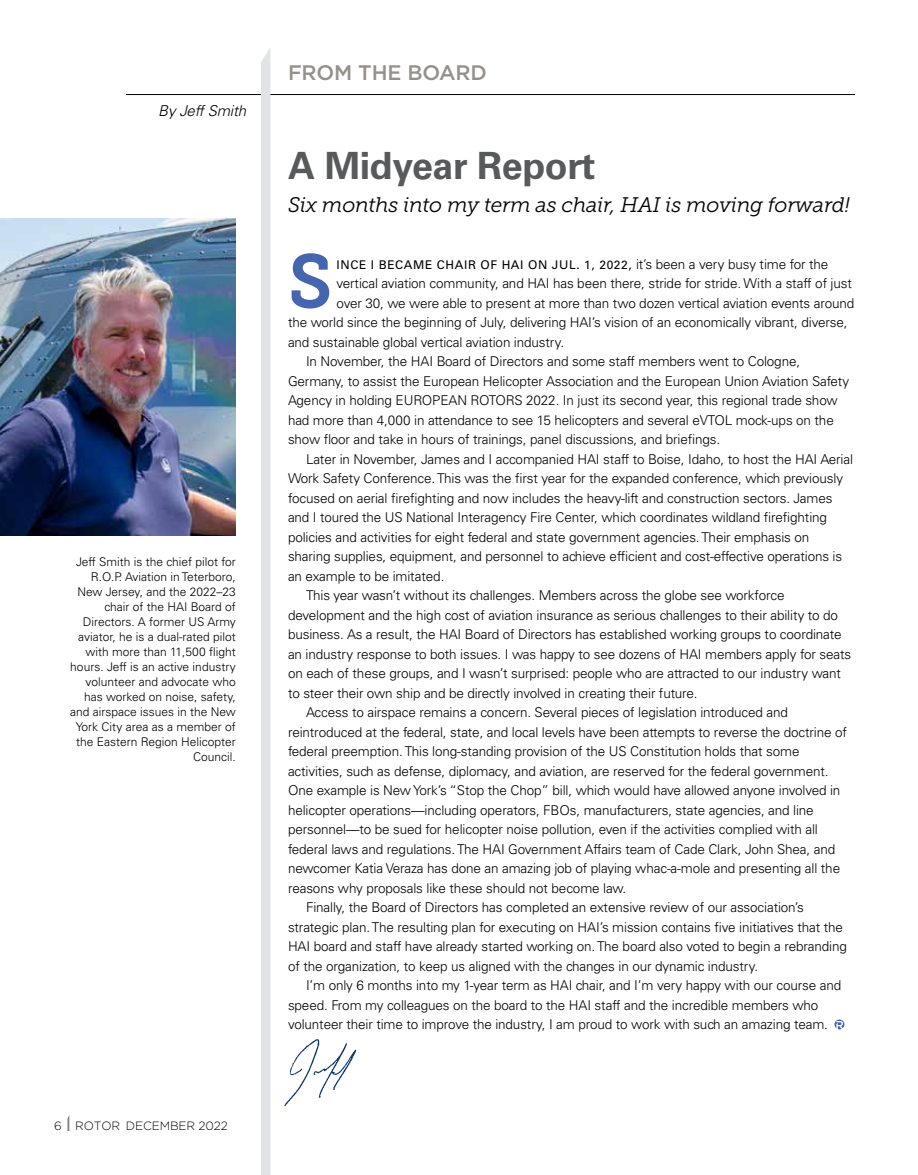
<style>
.page{position:relative;width:918px;height:1175px;background:#fff}
.page>*{position:absolute;margin:0;border:0;box-sizing:border-box;transform-origin:0 0}
.t1{font:75.3px "Museo Slab 700";color:#4665af}
.t2{font:700 37.5px "Univers LT Std";letter-spacing:-.01em;color:#58595b}
.t3{font:italic 21px "Museo Slab 300";letter-spacing:-.01em;color:#000}
.t4{font:500 21px "Gotham";letter-spacing:-.01em;color:#94908b}
.t5{font:italic 300 15px "Univers LT Std";letter-spacing:-.01em;color:#000}
.t6{font:300 13.5px "Univers LT Std";letter-spacing:-.01em;color:#000}
.t7{font:300 12px/15px "Univers LT Std";color:#000;text-align:right}
.t8{font:12px "Univers LT Std";letter-spacing:.05em;color:#000}
.t9{font:300 12px "Gotham";letter-spacing:-.01em;color:#000}
.s1{font-weight:300;font-size:13.5px}
</style>
<div class="page">
<hr style="left:126px;top:94px;width:729px;height:1px;background:#000">
<div style="left:261px;top:48px;width:9px;height:1126px;background:#e1e3e4"></div>
<img style="left:0;top:218px;width:236px;height:317px">
<svg style="left:834px;top:1019px;width:10px;height:10px"></svg>
<img style="left:284px;top:1039px;width:73px;height:68px">
<svg style="left:67px;top:1116px;width:2px;height:14px"></svg>
<p class="t5" style="left:158px;top:102px;width:90px">By Jeff Smith</p>
<p class="t7" style="left:70px;top:554px;width:167px">Jeff Smith is the chief pilot for<br>R.O.P. Aviation in Teterboro,<br>New Jersey, and the 2022–23 chair of the HAI Board of<br>Directors. A former US Army aviator, he is a dual-rated pilot with more than 11,500 flight hours. Jeff is an active industry volunteer and advocate who has worked on noise, safety, and airspace issues in the New<br>York City area as a member of the Eastern Region Helicopter<br>Council.</p>
<p class="t9" style="left:54px;top:1119px;width:175px">6 ROTOR DECEMBER 2022</p>
<h3 class="t4" style="left:288px;top:59px;width:200px">FROM THE BOARD</h3>
<h2 class="t2" style="left:288px;top:144px;width:309px">A Midyear Report</h2>
<h3 class="t3" style="left:288px;top:193px;width:563px">Six months into my term as chair, HAI is moving forward!</h3>
<h1 class="t1" style="left:288px;top:239px;width:46px">S</h1>
<p class="t8" style="left:337px;top:257px;width:493px">INCE I BECAME CHAIR OF HAI ON JUL. 1, 2022, <span class="s1">it’s been a very busy time for the</span></p>
<p class="t6" style="left:337px;top:275px;width:517px">vertical aviation community, and HAI has been there, stride for stride. With a staff of just</p>
<p class="t6" style="left:337px;top:295px;width:519px">over 30, we were able to present at more than two dozen vertical aviation events around</p>
<p class="t6" style="left:288px;top:314px;width:561px">the world since the beginning of July, delivering HAI’s vision of an economically vibrant, diverse,</p>
<p class="t6" style="left:288px;top:334px;width:278px">and sustainable global vertical aviation industry.</p>
<p class="t6" style="left:306px;top:353px;width:496px">In November, the HAI Board of Directors and some staff members went to Cologne,</p>
<p class="t6" style="left:288px;top:373px;width:563px">Germany, to assist the European Helicopter Association and the European Union Aviation Safety</p>
<p class="t6" style="left:288px;top:392px;width:551px">Agency in holding EUROPEAN ROTORS 2022. In just its second year, this regional trade show</p>
<p class="t6" style="left:288px;top:412px;width:547px">had more than 4,000 in attendance to see 15 helicopters and several eVTOL mock-ups on the</p>
<p class="t6" style="left:288px;top:431px;width:434px">show floor and take in hours of trainings, panel discussions, and briefings.</p>
<p class="t6" style="left:306px;top:451px;width:549px">Later in November, James and I accompanied HAI staff to Boise, Idaho, to host the HAI Aerial</p>
<p class="t6" style="left:288px;top:470px;width:557px">Work Safety Conference. This was the first year for the expanded conference, which previously</p>
<p class="t6" style="left:288px;top:490px;width:546px">focused on aerial firefighting and now includes the heavy-lift and construction sectors. James</p>
<p class="t6" style="left:288px;top:509px;width:541px">and I toured the US National Interagency Fire Center, which coordinates wildland firefighting</p>
<p class="t6" style="left:288px;top:528px;width:523px">policies and activities for eight federal and state government agencies. Their emphasis on</p>
<p class="t6" style="left:288px;top:548px;width:556px">sharing supplies, equipment, and personnel to achieve efficient and cost-effective operations is</p>
<p class="t6" style="left:288px;top:567px;width:158px">an example to be imitated.</p>
<p class="t6" style="left:306px;top:587px;width:480px">This year wasn’t without its challenges. Members across the globe see workforce</p>
<p class="t6" style="left:288px;top:606px;width:552px">development and the high cost of aviation insurance as serious challenges to their ability to do</p>
<p class="t6" style="left:288px;top:626px;width:555px">business. As a result, the HAI Board of Directors has established working groups to coordinate</p>
<p class="t6" style="left:288px;top:645px;width:565px">an industry response to both issues. I was happy to see dozens of HAI members apply for seats</p>
<p class="t6" style="left:288px;top:665px;width:555px">on each of these groups, and I wasn’t surprised: people who are attracted to our industry want</p>
<p class="t6" style="left:288px;top:684px;width:411px">to steer their own ship and be directly involved in creating their future.</p>
<p class="t6" style="left:306px;top:704px;width:483px">Access to airspace remains a concern. Several pieces of legislation introduced and</p>
<p class="t6" style="left:288px;top:723px;width:561px">reintroduced at the federal, state, and local levels have been attempts to reverse the doctrine of</p>
<p class="t6" style="left:288px;top:743px;width:513px">federal preemption. This long-standing provision of the US Constitution holds that some</p>
<p class="t6" style="left:288px;top:762px;width:542px">activities, such as defense, diplomacy, and aviation, are reserved for the federal government.</p>
<p class="t6" style="left:288px;top:782px;width:554px">One example is New York’s “Stop the Chop” bill, which would have allowed anyone involved in</p>
<p class="t6" style="left:288px;top:801px;width:527px">helicopter operations—including operators, FBOs, manufacturers, state agencies, and line</p>
<p class="t6" style="left:288px;top:821px;width:531px">personnel—to be sued for helicopter noise pollution, even if the activities complied with all</p>
<p class="t6" style="left:288px;top:840px;width:549px">federal laws and regulations. The HAI Government Affairs team of Cade Clark, John Shea, and</p>
<p class="t6" style="left:288px;top:860px;width:554px">newcomer Katia Veraza has done an amazing job of playing whac-a-mole and presenting all the</p>
<p class="t6" style="left:288px;top:879px;width:340px">reasons why proposals like these should not become law.</p>
<p class="t6" style="left:306px;top:899px;width:500px">Finally, the Board of Directors has completed an extensive review of our association’s</p>
<p class="t6" style="left:288px;top:918px;width:556px">strategic plan. The resulting plan for executing on HAI’s mission contains five initiatives that the</p>
<p class="t6" style="left:288px;top:938px;width:560px">HAI board and staff have already started working on. The board also voted to begin a rebranding</p>
<p class="t6" style="left:288px;top:957px;width:472px">of the organization, to keep us aligned with the changes in our dynamic industry.</p>
<p class="t6" style="left:306px;top:977px;width:537px">I’m only 6 months into my 1-year term as HAI chair, and I’m very happy with our course and</p>
<p class="t6" style="left:288px;top:996px;width:532px">speed. From my colleagues on the board to the HAI staff and the incredible members who</p>
<p class="t6" style="left:288px;top:1016px;width:542px">volunteer their time to improve the industry, I am proud to work with such an amazing team.</p>
</div>
